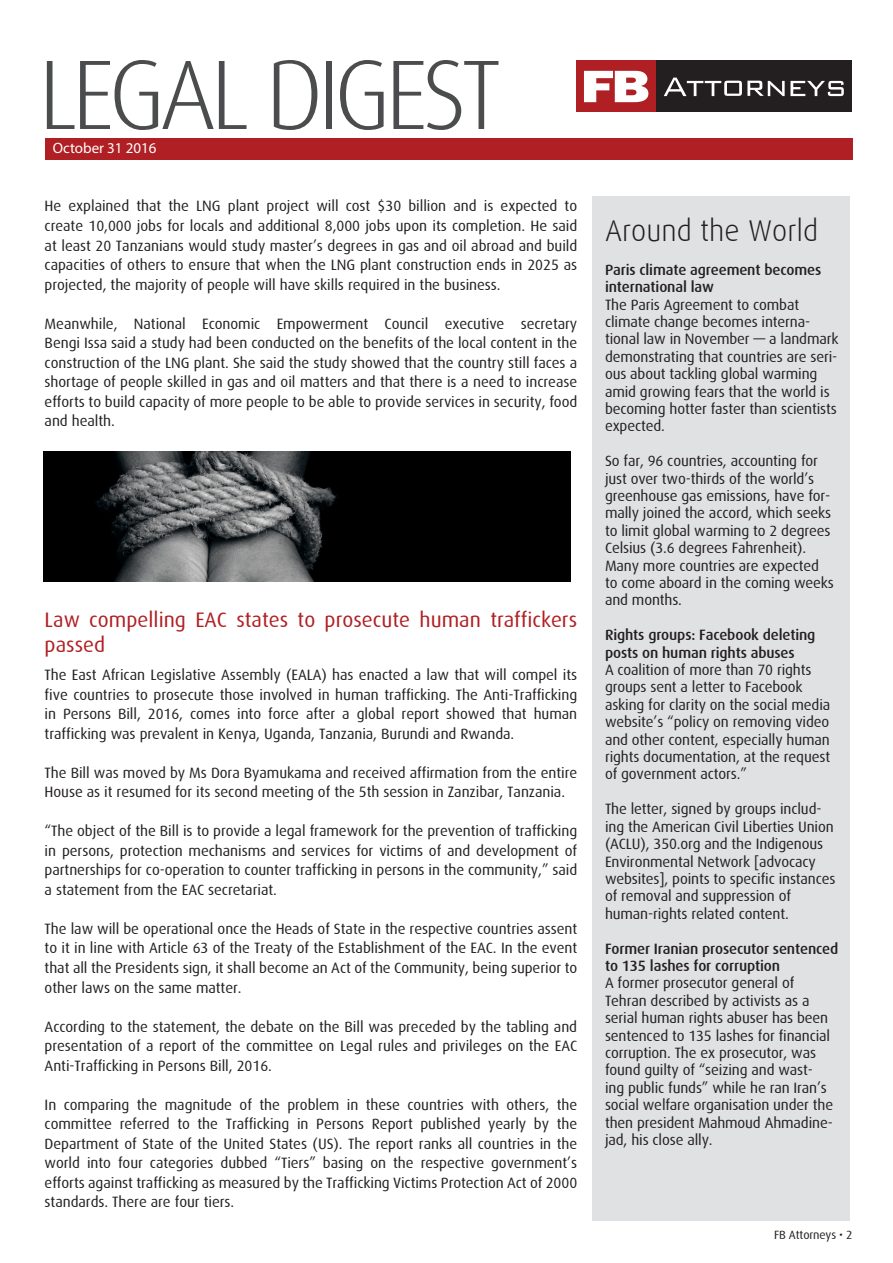
<style>
.page{position:relative;width:893px;height:1263px;background:#fff}
.page>*{position:absolute;margin:0;border:0;box-sizing:border-box;transform-origin:0 0}
.t1{font:300 98.85px "Dax";letter-spacing:-.06em;color:#4b4c4d}
.t2{font:300 30px "Dax";color:#231f20}
.t3{font:21px/25.2px "Dax";color:#b01f23}
.t4{font:16.2px "Myriad Pro";color:#fff}
.t5{font:15px/17.4px "Dax";letter-spacing:-.01em;color:#231f20;text-align:justify}
.t6{font:500 15px/17.4px "Dax";letter-spacing:-.01em;color:#231f20}
.t7{font:15px "Myriad Pro";color:#fff}
.t8{font:12px "Dax";letter-spacing:-.01em;color:#231f20}
</style>
<div class="page">
<div style="left:593px;top:196px;width:257px;height:1024px;background:#e0e1e3"></div>
<div style="left:654px;top:60px;width:198px;height:52px;background:#231f20"></div>
<div style="left:577px;top:60px;width:79px;height:52px;background:#af1f23"></div>
<svg style="left:584px;top:71px;width:64px;height:31px"></svg>
<svg style="left:664px;top:78px;width:180px;height:18px"></svg>
<div style="left:45px;top:138px;width:808px;height:22px;background:#b01f23"></div>
<img style="left:44px;top:452px;width:527px;height:129px">
<h1 class="t1" style="left:38px;top:41px;width:465px">LEGAL DIGEST</h1>
<p class="t7" style="left:53px;top:139px;width:105px">October 31 2016</p>
<p class="t4" style="left:59px;top:147px;width:67px">May 2015</p>
<p class="t5" style="left:45px;top:197px;width:534px;line-height:19.5px">He explained that the LNG plant project will cost $30 billion and is expected to create 10,000 jobs for locals and additional 8,000 jobs upon its completion. He said at least 20 Tanzanians would study master’s degrees in gas and oil abroad and build capacities of others to ensure that when the LNG plant construction ends in 2025 as projected, the majority of people will have skills required in the business.</p>
<p class="t5" style="left:45px;top:314px;width:534px;line-height:19.5px">Meanwhile, National Economic Empowerment Council executive secretary Bengi Issa said a study had been conducted on the benefits of the local content in the construction of the LNG plant. She said the study showed that the country still faces a shortage of people skilled in gas and oil matters and that there is a need to increase efforts to build capacity of more people to be able to provide services in security, food and health.</p>
<h3 class="t3" style="left:45px;top:607px;width:534px">Law compelling EAC states to prosecute human traffickers passed</h3>
<p class="t5" style="left:45px;top:666px;width:534px;line-height:19.5px">The East African Legislative Assembly (EALA) has enacted a law that will compel its five countries to prosecute those involved in human trafficking. The Anti-Trafficking in Persons Bill, 2016, comes into force after a global report showed that human trafficking was prevalent in Kenya, Uganda, Tanzania, Burundi and Rwanda.</p>
<p class="t5" style="left:45px;top:763px;width:534px;line-height:19.5px">The Bill was moved by Ms Dora Byamukama and received affirmation from the entire<br>House as it resumed for its second meeting of the 5th session in Zanzibar, Tanzania.</p>
<p class="t5" style="left:45px;top:822px;width:534px;line-height:19.5px">“The object of the Bill is to provide a legal framework for the prevention of trafficking in persons, protection mechanisms and services for victims of and development of partnerships for co-operation to counter trafficking in persons in the community,” said a statement from the EAC secretariat.</p>
<p class="t5" style="left:45px;top:919px;width:534px;line-height:19.5px">The law will be operational once the Heads of State in the respective countries assent to it in line with Article 63 of the Treaty of the Establishment of the EAC. In the event that all the Presidents sign, it shall become an Act of the Community, being superior to other laws on the same matter.</p>
<p class="t5" style="left:45px;top:1017px;width:534px;line-height:19.5px">According to the statement, the debate on the Bill was preceded by the tabling and presentation of a report of the committee on Legal rules and privileges on the EAC Anti-Trafficking in Persons Bill, 2016.</p>
<p class="t5" style="left:45px;top:1095px;width:534px;line-height:19.5px">In comparing the magnitude of the problem in these countries with others, the committee referred to the Trafficking in Persons Report published yearly by the Department of State of the United States (US). The report ranks all countries in the world into four categories dubbed “Tiers” basing on the respective government’s efforts against trafficking as measured by the Trafficking Victims Protection Act of 2000 standards. There are four tiers.</p>
<h2 class="t2" style="left:605px;top:214px;width:215px">Around the World</h2>
<p class="t6" style="left:605px;top:261px;width:218px">Paris climate agreement becomes international law</p>
<p class="t5" style="left:605px;top:296px;width:235px;text-align:left">The Paris Agreement to combat climate change becomes interna&shy;tional law in November — a landmark demonstrating that countries are seri&shy;ous about tackling global warming amid growing fears that the world is becoming hotter faster than scientists expected.</p>
<p class="t5" style="left:605px;top:452px;width:230px;text-align:left">So far, 96 countries, accounting for just over two-thirds of the world’s greenhouse gas emissions, have for&shy;mally joined the accord, which seeks to limit global warming to 2 degrees<br>Celsius (3.6 degrees Fahrenheit).<br>Many more countries are expected to come aboard in the coming weeks and months.</p>
<p class="t6" style="left:605px;top:626px;width:212px">Rights groups: Facebook deleting posts on human rights abuses</p>
<p class="t5" style="left:605px;top:661px;width:227px;text-align:left">A coalition of more than 70 rights groups sent a letter to Facebook asking for clarity on the social media website’s “policy on removing video and other content, especially human rights documentation, at the request of government actors.”</p>
<p class="t5" style="left:605px;top:800px;width:232px;text-align:left">The letter, signed by groups includ&shy;ing the American Civil Liberties Union (ACLU), 350.org and the Indigenous Environmental Network [advocacy websites], points to specific instances of removal and suppression of human-rights related content.</p>
<p class="t6" style="left:605px;top:940px;width:235px">Former Iranian prosecutor sentenced to 135 lashes for corruption</p>
<p class="t5" style="left:605px;top:974px;width:230px;text-align:left">A former prosecutor general of Tehran described by activists as a serial human rights abuser has been sentenced to 135 lashes for financial corruption. The ex prosecutor, was found guilty of “seizing and wast&shy;ing public funds” while he ran Iran’s social welfare organisation under the then president Mahmoud Ahmadine&shy;jad, his close ally.</p>
<p class="t8" style="left:774px;top:1228px;width:80px">FB Attorneys • 2</p>
</div>
